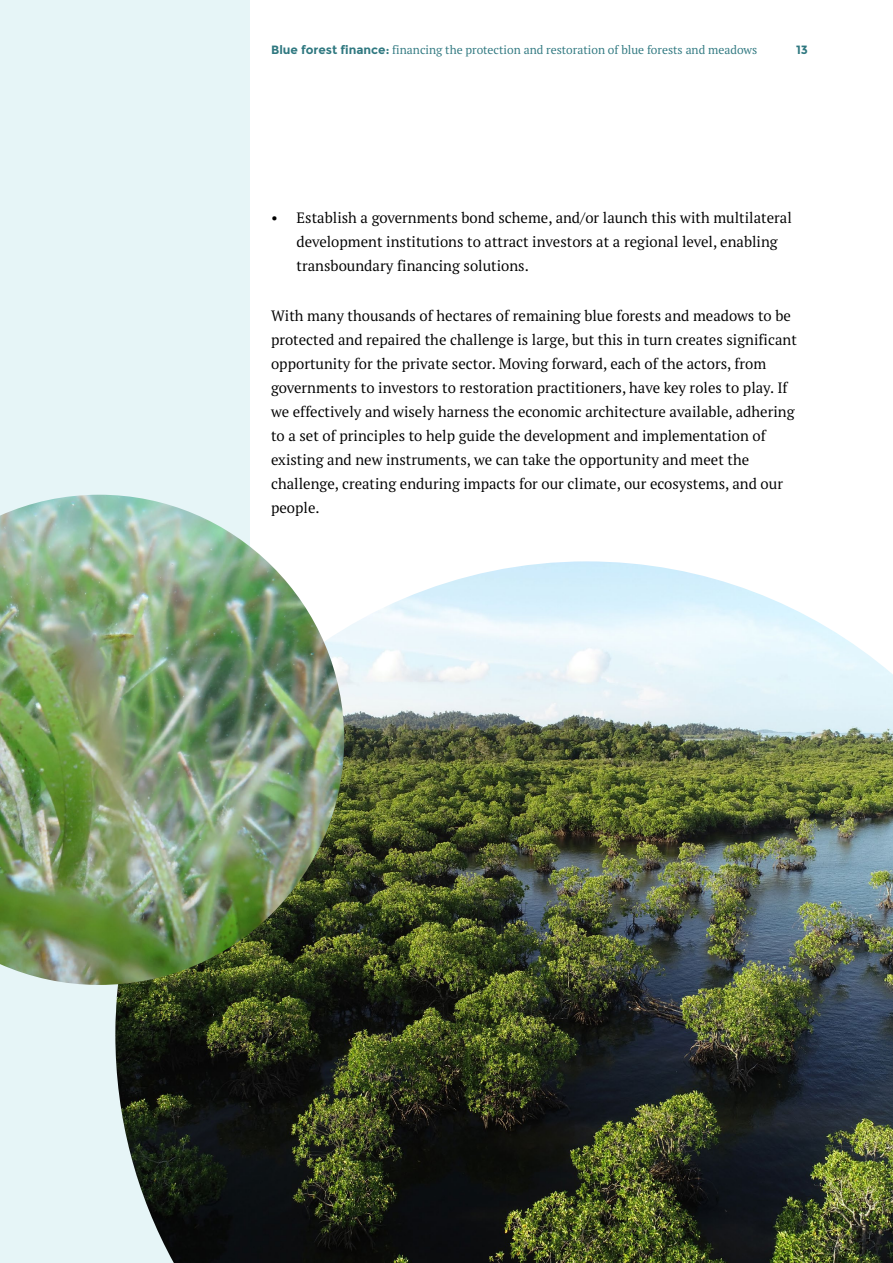
<style>
.page{position:relative;width:893px;height:1263px;background:#fff}
.page>*{position:absolute;margin:0;border:0;box-sizing:border-box;transform-origin:0 0}
.t1{font:15px/24px "PT Serif Pro";color:#000}
.t2{font:12px "PT Serif Pro";color:#2f7880}
.t3{font:700 12px "Montserrat";color:#2f7880}
.s1{font-family:"Montserrat";font-weight:700}
</style>
<div class="page">
<div style="left:0;top:0;width:250px;height:1263px;background:#e6f5f7"></div>
<img style="left:115px;top:561px;width:778px;height:702px">
<img style="left:0;top:495px;width:344px;height:490px">
<p class="t2" style="left:271px;top:42px;width:488px"><span class="s1">Blue forest finance:</span> financing the protection and restoration of blue forests and meadows</p>
<p class="t3" style="left:796px;top:43px;width:13px">13</p>
<p class="t1" style="left:297px;top:205px;width:497px;text-indent:-26px">• Establish a governments bond scheme, and/or launch this with multilateral development institutions to attract investors at a regional level, enabling transboundary financing solutions.</p>
<p class="t1" style="left:271px;top:303px;width:527px">With many thousands of hectares of remaining blue forests and meadows to be protected and repaired the challenge is large, but this in turn creates significant opportunity for the private sector. Moving forward, each of the actors, from governments to investors to restoration practitioners, have key roles to play. If we effectively and wisely harness the economic architecture available, adhering to a set of principles to help guide the development and implementation of existing and new instruments, we can take the opportunity and meet the challenge, creating enduring impacts for our climate, our ecosystems, and our people.</p>
</div>
